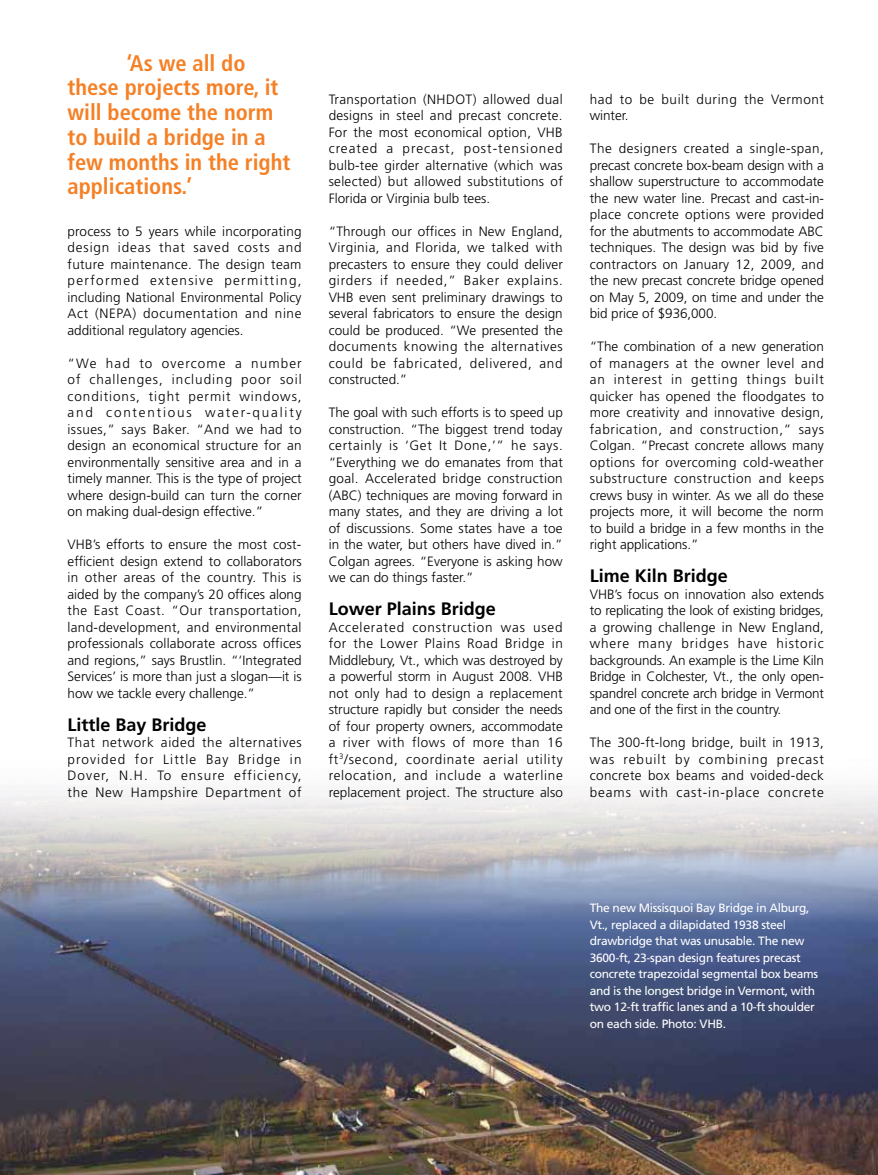
<style>
.page{position:relative;width:878px;height:1175px;background:#fff}
.page>*{position:absolute;margin:0;border:0;box-sizing:border-box;transform-origin:0 0}
.t1{font:700 condensed 22.5px/24.8px "Frutiger LT Std";color:#f58025}
.t2{font:700 18px "Frutiger LT Std";color:#000}
.t3{font:300 13.5px/16.5px "Frutiger LT Std";color:#000;text-align:justify}
.t4{font:300 13.5px/16.5px "Frutiger LT Std";letter-spacing:.045em;color:#000}
.t5{font:12px/16.5px "Frutiger LT Std";letter-spacing:-.025em;color:#fff}
</style>
<div class="page">
<img style="left:0;top:786px;width:877px;height:388px">
<h1 class="t1" style="left:68px;top:50px;width:224px;text-indent:59px">‘As we all do these projects more, it will become the norm to build a bridge in a few months in the right applications.’</h1>
<p class="t3" style="left:68px;top:223px;width:236px">process to 5 years while incorporating design ideas that saved costs and future maintenance. The design team performed extensive permitting, including National Environmental Policy Act (NEPA) documentation and nine additional regulatory agencies.</p>
<p class="t3" style="left:68px;top:355px;width:236px">“We had to overcome a number of challenges, including poor soil conditions, tight permit windows, and contentious water-quality issues,” says Baker. “And we had to design an economical structure for an environmentally sensitive area and in a timely manner. This is the type of project where design-build can turn the corner on making dual-design effective.”</p>
<p class="t3" style="left:68px;top:536px;width:236px">VHB’s efforts to ensure the most cost&shy;efficient design extend to collaborators in other areas of the country. This is aided by the company’s 20 offices along the East Coast. “Our transportation, land-development, and environmental professionals collaborate across offices and regions,” says Brustlin. “‘Integrated Services’ is more than just a slogan—it is how we tackle every challenge.”</p>
<h2 class="t2" style="left:68px;top:714px;width:141px">Little Bay Bridge</h2>
<p class="t3" style="left:68px;top:734px;width:235px">That network aided the alternatives provided for Little Bay Bridge in Dover, N.H. To ensure efficiency, the New Hampshire Department of</p>
<p class="t3" style="left:328px;top:91px;width:236px">Transportation (NHDOT) allowed dual designs in steel and precast concrete.<br>For the most economical option, VHB created a precast, post-tensioned bulb-tee girder alternative (which was selected) but allowed substitutions of Florida or Virginia bulb tees.</p>
<p class="t3" style="left:328px;top:223px;width:236px">“Through our offices in New England, Virginia, and Florida, we talked with precasters to ensure they could deliver girders if needed,” Baker explains.<br>VHB even sent preliminary drawings to several fabricators to ensure the design could be produced. “We presented the documents knowing the alternatives could be fabricated, delivered, and constructed.”</p>
<p class="t3" style="left:328px;top:404px;width:236px">The goal with such efforts is to speed up construction. “The biggest trend today certainly is ‘Get It Done,’” he says. “Everything we do emanates from that goal. Accelerated bridge construction (ABC) techniques are moving forward in many states, and they are driving a lot of discussions. Some states have a toe in the water, but others have dived in.” Colgan agrees. “Everyone is asking how we can do things faster.”</p>
<h2 class="t2" style="left:328px;top:598px;width:169px">Lower Plains Bridge</h2>
<p class="t3" style="left:328px;top:619px;width:236px">Accelerated construction was used for the Lower Plains Road Bridge in Middlebury, Vt., which was destroyed by a powerful storm in August 2008. VHB not only had to design a replacement structure rapidly but consider the needs of four property owners, accommodate a river with flows of more than 16 ft<sup>3</sup>/second, coordinate aerial utility relocation, and include a waterline replacement project. The structure also</p>
<p class="t4" style="left:589px;top:91px;width:236px">had to be built during the Vermont winter.</p>
<p class="t3" style="left:589px;top:140px;width:236px">The designers created a single-span, precast concrete box-beam design with a shallow superstructure to accommodate the new water line. Precast and cast-in&shy;place concrete options were provided for the abutments to accommodate ABC techniques. The design was bid by five contractors on January 12, 2009, and the new precast concrete bridge opened on May 5, 2009, on time and under the bid price of $936,000.</p>
<p class="t3" style="left:589px;top:338px;width:236px">“The combination of a new generation of managers at the owner level and an interest in getting things built quicker has opened the floodgates to more creativity and innovative design, fabrication, and construction,” says Colgan. “Precast concrete allows many options for overcoming cold-weather substructure construction and keeps crews busy in winter. As we all do these projects more, it will become the norm to build a bridge in a few months in the right applications.”</p>
<h2 class="t2" style="left:590px;top:565px;width:140px">Lime Kiln Bridge</h2>
<p class="t3" style="left:590px;top:586px;width:236px">VHB’s focus on innovation also extends to replicating the look of existing bridges, a growing challenge in New England, where many bridges have historic backgrounds. An example is the Lime Kiln Bridge in Colchester, Vt., the only open&shy;spandrel concrete arch bridge in Vermont and one of the first in the country.</p>
<p class="t3" style="left:590px;top:734px;width:236px">The 300-ft-long bridge, built in 1913, was rebuilt by combining precast concrete box beams and voided-deck beams with cast-in-place concrete</p>
<p class="t5" style="left:590px;top:900px;width:230px">The new Missisquoi Bay Bridge in Alburg, Vt., replaced a dilapidated 1938 steel drawbridge that was unusable. The new 3600-ft, 23-span design features precast concrete trapezoidal segmental box beams and is the longest bridge in Vermont, with two 12-ft traffic lanes and a 10-ft shoulder on each side. Photo: VHB.</p>
</div>
